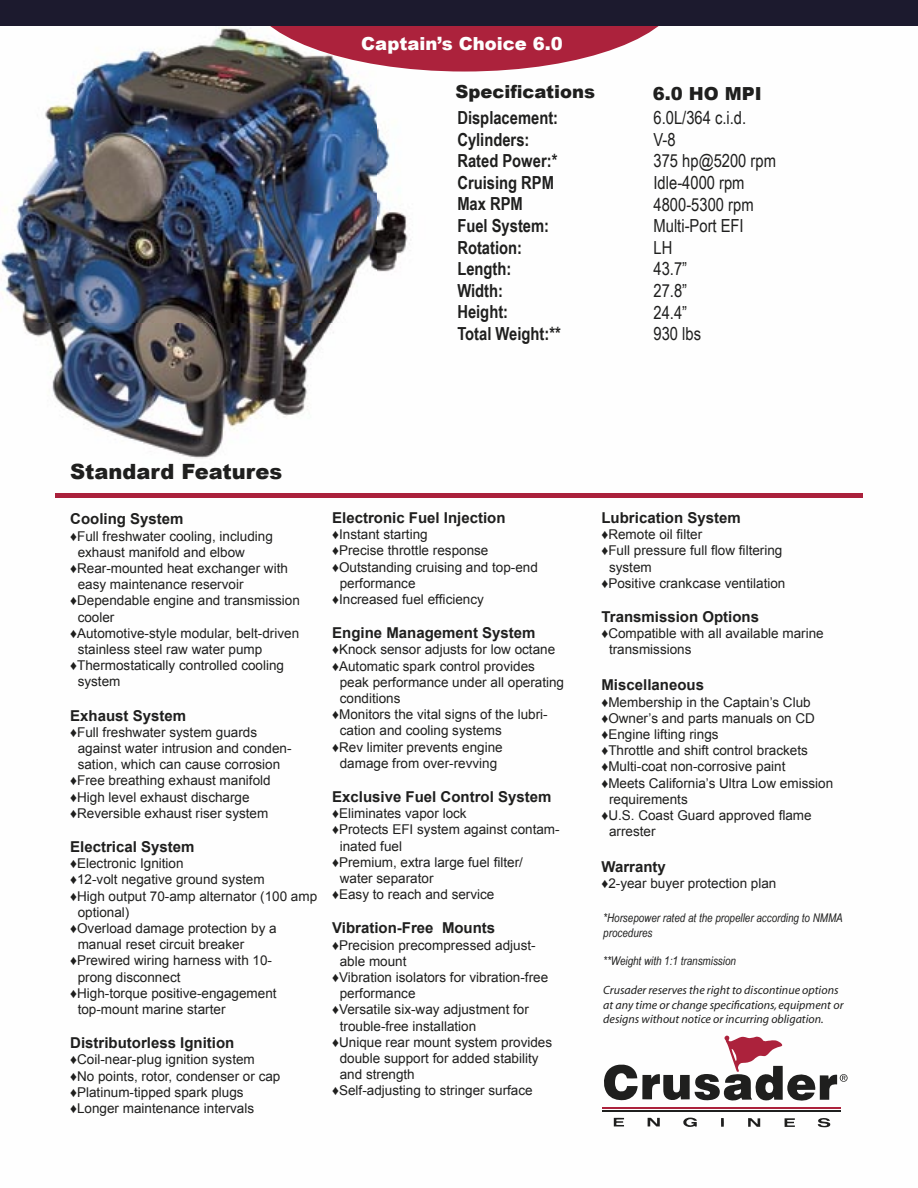
<style>
.page{position:relative;width:918px;height:1188px;background:#fff}
.page>*{position:absolute;margin:0;border:0;box-sizing:border-box;transform-origin:0 0}
.t1{font:900 21px "Arial";color:#1f1f1e}
.t2{font:700 18px/21.6px "Arial Narrow";color:#1f1f1e}
.t3{font:18px/21.6px "Arial Narrow";color:#1f1f1e}
.t4{font:900 18px "Arial";color:#1f1f1e}
.t5{font:900 18px "Arial";color:#fefefe}
.t6{font:700 15px "Arial";color:#1f1f1e}
.t7{font:13.5px/16.2px "Arial";color:#1f1f1e}
.t8{font:italic 12px/14.4px "Myriad";color:#1f1f1e}
.t9{font:italic 12px/14.4px "Arial Narrow";color:#1f1f1e}
</style>
<div class="page">
<img style="left:1px;top:26px;width:862px;height:1102px">
<svg style="left:248px;top:26px;width:432px;height:46px"></svg>
<div style="left:0;top:0;width:918px;height:26px;background:#1c1a2e"></div>
<hr style="left:55px;top:494px;width:808px;height:4px;background:#aa213c">
<hr style="left:602px;top:1108px;width:239px;height:1px;background:#ac223c">
<hr style="left:602px;top:1111px;width:239px;height:1px;background:#1f1f1e">
<svg style="left:683px;top:1118px;width:14px;height:9px"></svg>
<svg style="left:614px;top:1118px;width:10px;height:9px"></svg>
<svg style="left:648px;top:1118px;width:12px;height:9px"></svg>
<svg style="left:721px;top:1118px;width:3px;height:9px"></svg>
<svg style="left:818px;top:1118px;width:12px;height:9px"></svg>
<svg style="left:748px;top:1118px;width:12px;height:9px"></svg>
<svg style="left:784px;top:1118px;width:11px;height:9px"></svg>
<svg style="left:603px;top:1036px;width:245px;height:65px"></svg>
<h2 class="t5" style="left:361px;top:30px;width:203px">Captain’s Choice 6.0</h2>
<h2 class="t4" style="left:455px;top:79px;width:141px">Specifications</h2>
<h2 class="t2" style="left:457px;top:106px;width:105px">Displacement:<br>Cylinders:<br>Rated Power:*<br>Cruising RPM<br>Max RPM<br>Fuel System:<br>Rotation:<br>Length:<br>Width:<br>Height:<br>Total Weight:**</h2>
<h2 class="t4" style="left:653px;top:80px;width:110px">6.0 HO MPI</h2>
<h2 class="t3" style="left:654px;top:106px;width:124px">6.0L/364 c.i.d.<br>V-8<br>375 hp@5200 rpm<br>Idle-4000 rpm<br>4800-5300 rpm<br>Multi-Port EFI<br>LH<br>43.7”<br>27.8”<br>24.4”<br>930 lbs</h2>
<h1 class="t1" style="left:70px;top:456px;width:214px">Standard Features</h1>
<p class="t6" style="left:70px;top:509px;width:115px">Cooling System</p>
<p class="t7" style="left:70px;top:528px;width:204px">♦Full freshwater cooling, including</p>
<p class="t7" style="left:78px;top:544px;width:169px">exhaust manifold and elbow</p>
<p class="t7" style="left:70px;top:560px;width:219px">♦Rear-mounted heat exchanger with</p>
<p class="t7" style="left:78px;top:576px;width:167px">easy maintenance reservoir</p>
<p class="t7" style="left:70px;top:593px;width:231px">♦Dependable engine and transmission</p>
<p class="t7" style="left:78px;top:609px;width:38px">cooler</p>
<p class="t7" style="left:70px;top:625px;width:230px">♦Automotive-style modular, belt-driven</p>
<p class="t7" style="left:78px;top:641px;width:186px">stainless steel raw water pump</p>
<p class="t7" style="left:70px;top:657px;width:215px">♦Thermostatically controlled cooling</p>
<p class="t7" style="left:78px;top:674px;width:44px">system</p>
<p class="t6" style="left:70px;top:705px;width:117px">Exhaust System</p>
<p class="t7" style="left:70px;top:724px;width:188px">♦Full freshwater system guards</p>
<p class="t7" style="left:78px;top:740px;width:215px">against water intrusion and conden-</p>
<p class="t7" style="left:78px;top:756px;width:204px">sation, which can cause corrosion</p>
<p class="t7" style="left:70px;top:773px;width:202px">♦Free breathing exhaust manifold</p>
<p class="t7" style="left:70px;top:789px;width:181px">♦High level exhaust discharge</p>
<p class="t7" style="left:70px;top:805px;width:200px">♦Reversible exhaust riser system</p>
<p class="t6" style="left:70px;top:837px;width:126px">Electrical System</p>
<p class="t7" style="left:70px;top:855px;width:115px">♦Electronic Ignition</p>
<p class="t7" style="left:70px;top:872px;width:196px">♦12-volt negative ground system</p>
<p class="t7" style="left:70px;top:888px;width:248px">♦High output 70-amp alternator (100 amp</p>
<p class="t7" style="left:78px;top:904px;width:53px">optional)</p>
<p class="t7" style="left:70px;top:920px;width:208px">♦Overload damage protection by a</p>
<p class="t7" style="left:78px;top:936px;width:168px">manual reset circuit breaker</p>
<p class="t7" style="left:70px;top:953px;width:203px">♦Prewired wiring harness with 10-</p>
<p class="t7" style="left:78px;top:969px;width:104px">prong disconnect</p>
<p class="t7" style="left:70px;top:985px;width:208px">♦High-torque positive-engagement</p>
<p class="t7" style="left:78px;top:1001px;width:149px">top-mount marine starter</p>
<p class="t6" style="left:70px;top:1033px;width:166px">Distributorless Ignition</p>
<p class="t7" style="left:70px;top:1052px;width:212px">♦Coil-near-plug ignition system ♦No points, rotor, condenser or cap ♦Platinum-tipped spark plugs ♦Longer maintenance intervals</p>
<p class="t6" style="left:332px;top:508px;width:175px">Electronic Fuel Injection</p>
<p class="t7" style="left:332px;top:527px;width:97px">♦Instant starting</p>
<p class="t7" style="left:332px;top:543px;width:158px">♦Precise throttle response</p>
<p class="t7" style="left:332px;top:559px;width:207px">♦Outstanding cruising and top-end</p>
<p class="t7" style="left:340px;top:575px;width:77px">performance</p>
<p class="t7" style="left:332px;top:591px;width:153px">♦Increased fuel efficiency</p>
<p class="t6" style="left:332px;top:623px;width:205px">Engine Management System</p>
<p class="t7" style="left:332px;top:642px;width:224px">♦Knock sensor adjusts for low octane</p>
<p class="t7" style="left:332px;top:658px;width:204px">♦Automatic spark control provides</p>
<p class="t7" style="left:340px;top:674px;width:226px">peak performance under all operating</p>
<p class="t7" style="left:340px;top:690px;width:62px">conditions</p>
<p class="t7" style="left:332px;top:707px;width:217px">♦Monitors the vital signs of the lubri-</p>
<p class="t7" style="left:340px;top:723px;width:164px">cation and cooling systems</p>
<p class="t7" style="left:332px;top:739px;width:172px">♦Rev limiter prevents engine</p>
<p class="t7" style="left:340px;top:755px;width:159px">damage from over-revving</p>
<p class="t6" style="left:332px;top:787px;width:221px">Exclusive Fuel Control System</p>
<p class="t7" style="left:332px;top:806px;width:136px">♦Eliminates vapor lock</p>
<p class="t7" style="left:332px;top:822px;width:229px">♦Protects EFI system against contam-</p>
<p class="t7" style="left:340px;top:838px;width:64px">inated fuel</p>
<p class="t7" style="left:332px;top:854px;width:192px">♦Premium, extra large fuel filter/</p>
<p class="t7" style="left:340px;top:870px;width:95px">water separator</p>
<p class="t7" style="left:332px;top:887px;width:164px">♦Easy to reach and service</p>
<p class="t6" style="left:332px;top:918px;width:165px">Vibration-Free Mounts</p>
<p class="t7" style="left:332px;top:937px;width:205px">♦Precision precompressed adjust-</p>
<p class="t7" style="left:340px;top:953px;width:68px">able mount</p>
<p class="t7" style="left:332px;top:969px;width:217px">♦Vibration isolators for vibration-free</p>
<p class="t7" style="left:340px;top:986px;width:77px">performance</p>
<p class="t7" style="left:332px;top:1002px;width:198px">♦Versatile six-way adjustment for</p>
<p class="t7" style="left:340px;top:1018px;width:138px">trouble-free installation</p>
<p class="t7" style="left:332px;top:1034px;width:221px">♦Unique rear mount system provides</p>
<p class="t7" style="left:340px;top:1050px;width:200px">double support for added stability</p>
<p class="t7" style="left:340px;top:1067px;width:77px">and strength</p>
<p class="t7" style="left:332px;top:1083px;width:202px">♦Self-adjusting to stringer surface</p>
<p class="t6" style="left:602px;top:508px;width:141px">Lubrication System</p>
<p class="t7" style="left:602px;top:527px;width:102px">♦Remote oil filter</p>
<p class="t7" style="left:602px;top:543px;width:182px">♦Full pressure full flow filtering</p>
<p class="t7" style="left:609px;top:559px;width:44px">system</p>
<p class="t7" style="left:602px;top:575px;width:185px">♦Positive crankcase ventilation</p>
<p class="t6" style="left:602px;top:607px;width:159px">Transmission Options</p>
<p class="t7" style="left:609px;top:626px;width:216px;text-indent:-8px">♦Compatible with all available marine transmissions</p>
<p class="t6" style="left:602px;top:675px;width:104px">Miscellaneous</p>
<p class="t7" style="left:602px;top:694px;width:211px">♦Membership in the Captain’s Club</p>
<p class="t7" style="left:602px;top:710px;width:215px">♦Owner’s and parts manuals on CD</p>
<p class="t7" style="left:602px;top:726px;width:119px">♦Engine lifting rings</p>
<p class="t7" style="left:602px;top:743px;width:208px">♦Throttle and shift control brackets</p>
<p class="t7" style="left:602px;top:759px;width:185px">♦Multi-coat non-corrosive paint</p>
<p class="t7" style="left:602px;top:775px;width:233px">♦Meets California’s Ultra Low emission</p>
<p class="t7" style="left:609px;top:791px;width:80px">requirements</p>
<p class="t7" style="left:602px;top:807px;width:212px">♦U.S. Coast Guard approved flame</p>
<p class="t7" style="left:609px;top:824px;width:48px">arrester</p>
<p class="t6" style="left:602px;top:857px;width:66px">Warranty</p>
<p class="t7" style="left:602px;top:876px;width:176px">♦2-year buyer protection plan</p>
<p class="t9" style="left:603px;top:911px;width:241px">*Horsepower rated at the propeller according to NMMA procedures</p>
<p class="t9" style="left:603px;top:954px;width:134px">**Weight with 1:1 transmission</p>
<p class="t8" style="left:603px;top:984px;width:242px">Crusader reserves the right to discontinue options at any time or change specifications, equipment or designs without notice or incurring obligation.</p>
</div>
